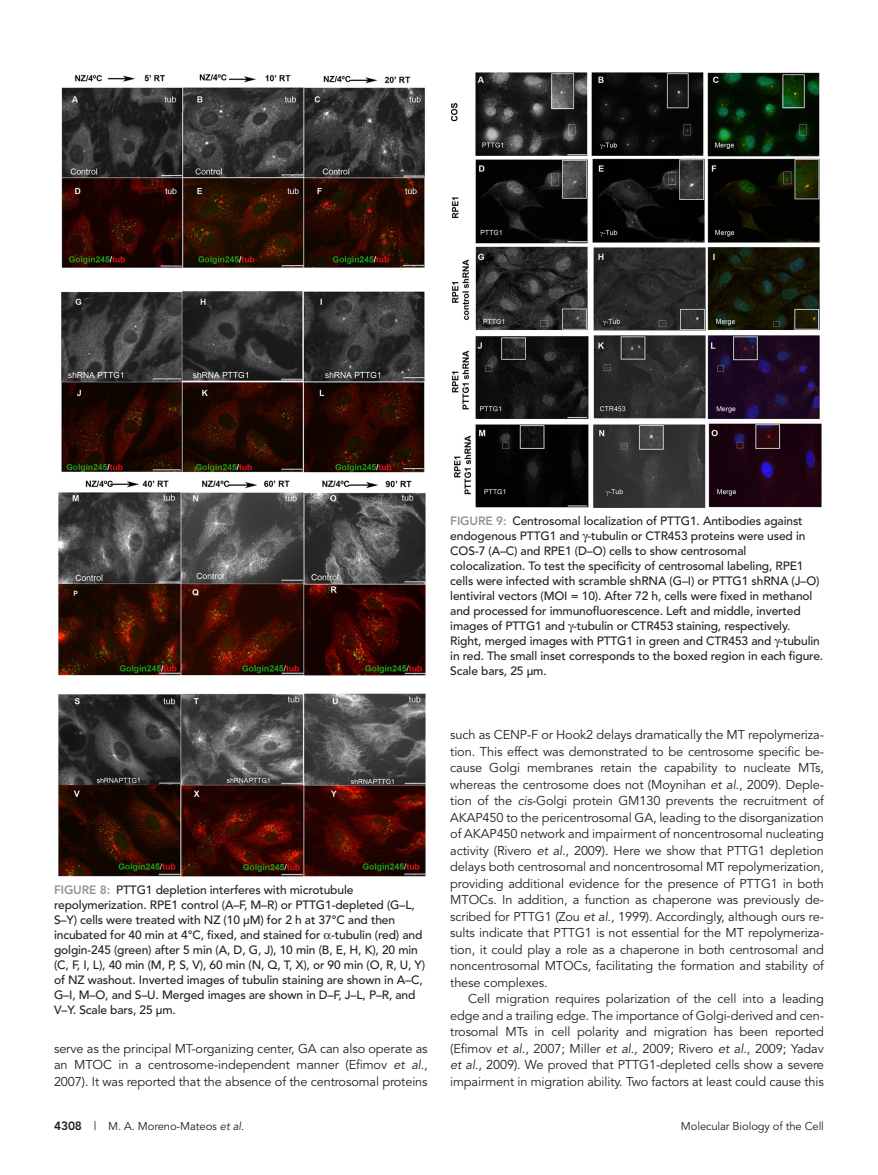
<style>
.page{position:relative;width:878px;height:1175px;background:#fff}
.page>*{position:absolute;margin:0;border:0;box-sizing:border-box;transform-origin:0 0}
.Para{font:12.75px/16.5px "Avenir";letter-spacing:-.01em;color:#231f20;text-align:justify}
.FigCaption{font:500 12px/15px "Avenir";letter-spacing:-.01em;color:#231f20}
.t1{font:11.25px "Avenir";letter-spacing:-.01em;color:#231f20}
.s1{font-weight:800;color:#939598}
.s2{font-style:italic}
.s3{font-weight:800;font-size:12px}
.s4{font-size:12px}
</style>
<div class="page">
<img style="left:58px;top:74px;width:367px;height:803px">
<img style="left:452px;top:72px;width:370px;height:435px">
<p class="FigCaption" style="left:54px;top:883px;width:372px"><span class="s1">FIG URE 8:</span> PTTG1 depletion interferes with microtubule repolymerization. RPE1 control (A–F, M–R) or PTTG1-depleted (G–L, S–Y) cells were treated with NZ (10 μM) for 2 h at 37°C and then incubated for 40 min at 4°C, fixed, and stained for -tubulin (red) and golgin-245 (green) after 5 min (A, D, G, J), 10 min (B, E, H, K), 20 min (C, F, I, L), 40 min (M, P, S, V), 60 min (N, Q, T, X), or 90 min (O, R, U, Y) of NZ washout. Inverted images of tubulin staining are shown in A–C, G–I, M–O, and S–U. Merged images are shown in D–F, J–L, P–R, and V–Y. Scale bars, 25 μm.</p>
<p class="Para" style="left:54px;top:1040px;width:375px">serve as the principal MT-organizing center, GA can also operate as an MTOC in a centrosome-independent manner (Efimov <span class="s2">et al.</span>, 2007). It was reported that the absence of the centrosomal proteins</p>
<p class="FigCaption" style="left:450px;top:513px;width:374px"><span class="s1">FIG URE 9:</span> Centrosomal localization of PTTG1. Antibodies against endogenous PTTG1 and -tubulin or CTR453 proteins were used in COS-7 (A–C) and RPE1 (D–O) cells to show centrosomal colocalization. To test the specificity of centrosomal labeling, RPE1 cells were infected with scramble shRNA (G–I) or PTTG1 shRNA (J–O) lentiviral vectors (MOI = 10). After 72 h, cells were fixed in methanol and processed for immunofluorescence. Left and middle, inverted images of PTTG1 and -tubulin or CTR453 staining, respectively.<br>Right, merged images with PTTG1 in green and CTR453 and -tubulin in red. The small inset corresponds to the boxed region in each figure.<br>Scale bars, 25 μm.</p>
<p class="Para" style="left:450px;top:726px;width:375px">such as CENP-F or Hook2 delays dramatically the MT repolymeriza&shy;tion. This effect was demonstrated to be centrosome specific be&shy;cause Golgi membranes retain the capability to nucleate MTs, whereas the centrosome does not (Moynihan <span class="s2">et al.</span>, 2009). Deple&shy;tion of the <span class="s2">cis</span>-Golgi protein GM130 prevents the recruitment of AKAP450 to the pericentrosomal GA, leading to the disorganization of AKAP450 network and impairment of noncentrosomal nucleating activity (Rivero <span class="s2">et al.</span>, 2009). Here we show that PTTG1 depletion delays both centrosomal and noncentrosomal MT repolymerization, providing additional evidence for the presence of PTTG1 in both MTOCs. In addition, a function as chaperone was previously de&shy;scribed for PTTG1 (Zou <span class="s2">et al.</span>, 1999). Accordingly, although ours re&shy;sults indicate that PTTG1 is not essential for the MT repolymeriza&shy;tion, it could play a role as a chaperone in both centrosomal and noncentrosomal MTOCs, facilitating the formation and stability of these complexes.</p>
<p class="Para" style="left:450px;top:990px;width:375px;text-indent:18px">Cell migration requires polarization of the cell into a leading edge and a trailing edge. The importance of Golgi-derived and cen&shy;trosomal MTs in cell polarity and migration has been reported (Efimov <span class="s2">et al</span>., 2007; Miller <span class="s2">et al</span>., 2009; Rivero <span class="s2">et al</span>., 2009; Yadav <span class="s2">et al</span>., 2009). We proved that PTTG1-depleted cells show a severe impairment in migration ability. Two factors at least could cause this</p>
<p class="t1" style="left:54px;top:1119px;width:192px"><span class="s3">4308</span> <span class="s4">|</span> M. A. Moreno-Mateos <span class="s2">et al</span>.</p>
<p class="t1" style="left:681px;top:1119px;width:144px">Molecular Biology of the Cell</p>
</div>
